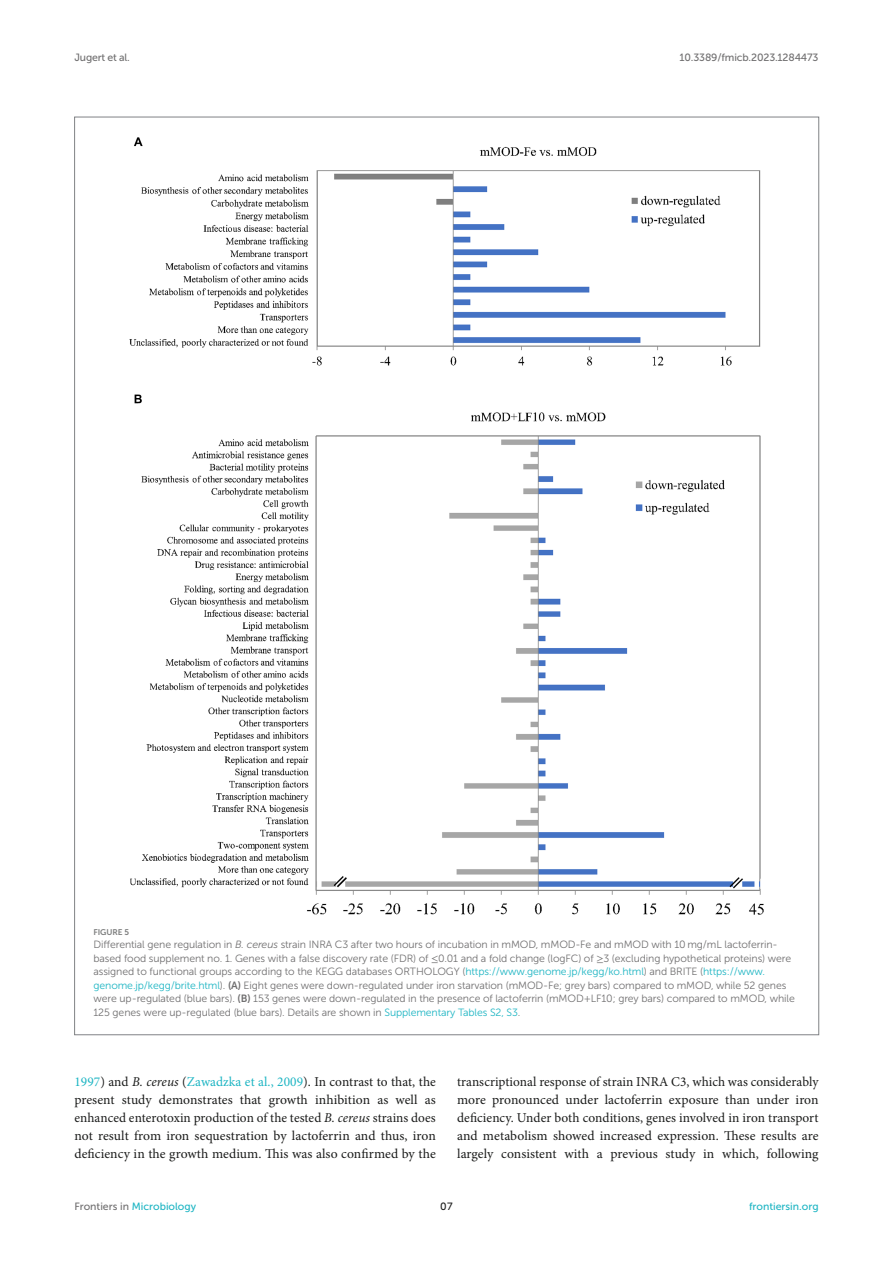
<style>
.page{position:relative;width:893px;height:1263px;background:#fff}
.page>*{position:absolute;margin:0;border:0;box-sizing:border-box;transform-origin:0 0}
.TEXT{font:13.5px/18px "Minion Pro";letter-spacing:.005em;color:#1b1c1b;text-align:justify}
.FIG_LEG{font:10.5px/13.5px "Museo Sans 300";letter-spacing:-.01em;color:#706f70}
.t1{font:10.5px "Museo Sans 500";color:#1db5c3}
.t2{font:10.5px "Museo Sans 500";letter-spacing:-.015em;color:#706f70}
.t3{font:10.5px "Museo Sans 500";color:#1b1c1b}
.FIG_HD{font:8.25px "Museo Sans 700";letter-spacing:-.01em;color:#7e7f7f}
.s1{font-style:italic}
.s2{font-family:"STIX General"}
.s3{color:#1db5c3}
.s4{font-family:"Museo Sans 700"}
.s5{color:#706f70}
</style>
<div class="page">
<img style="left:129px;top:137px;width:635px;height:778px">
<p class="t2" style="left:74px;top:51px;width:57px">Jugert et al.</p>
<p class="t2" style="left:680px;top:51px;width:140px">10.3389/fmicb.2023.1284473</p>
<p class="FIG_HD" style="left:94px;top:927px;width:37px">FIGURE 5</p>
<p class="FIG_LEG" style="left:94px;top:938px;width:703px">Differential gene regulation in <span class="s1">B. cereus</span> strain INRA C3 after two hours of incubation in mMOD, mMOD-Fe and mMOD with 10 mg/mL lactoferrin&shy;based food supplement no. 1. Genes with a false discovery rate (FDR) of <span class="s2">≤</span>0.01 and a fold change (logFC) of <span class="s2">≥</span>3 (excluding hypothetical proteins) were assigned to functional groups according to the KEGG databases ORTHOLOGY (<span class="s3">https://www.genome.jp/kegg/ko.html</span>) and BRITE (<span class="s3">https://www. genome.jp/kegg/brite.html</span>). <span class="s4">(A)</span> Eight genes were down-regulated under iron starvation (mMOD-Fe; grey bars) compared to mMOD, while 52 genes were up-regulated (blue bars). <span class="s4">(B)</span> 153 genes were down-regulated in the presence of lactoferrin (mMOD+LF10; grey bars) compared to mMOD, while 125 genes were up-regulated (blue bars). Details are shown in <span class="s3">Supplementary Tables S2, S3</span>.</p>
<p class="TEXT" style="left:74px;top:1073px;width:363px"><span class="s3">1997</span>) and <span class="s1">B. cereus</span> (<span class="s3">Zawadzka et al., 2009</span>). In contrast to that, the present study demonstrates that growth inhibition as well as enhanced enterotoxin production of the tested <span class="s1">B. cereus</span> strains does not result from iron sequestration by lactoferrin and thus, iron deficiency in the growth medium. This was also confirmed by the</p>
<p class="TEXT" style="left:457px;top:1073px;width:363px">transcriptional response of strain INRA C3, which was considerably more pronounced under lactoferrin exposure than under iron deficiency. Under both conditions, genes involved in iron transport and metabolism showed increased expression. These results are largely consistent with a previous study in which, following</p>
<p class="t1" style="left:74px;top:1200px;width:123px"><span class="s5">Frontiers in</span> Microbiology</p>
<p class="t3" style="left:440px;top:1200px;width:14px">07</p>
<p class="t1" style="left:749px;top:1200px;width:71px">frontiersin.org</p>
</div>
